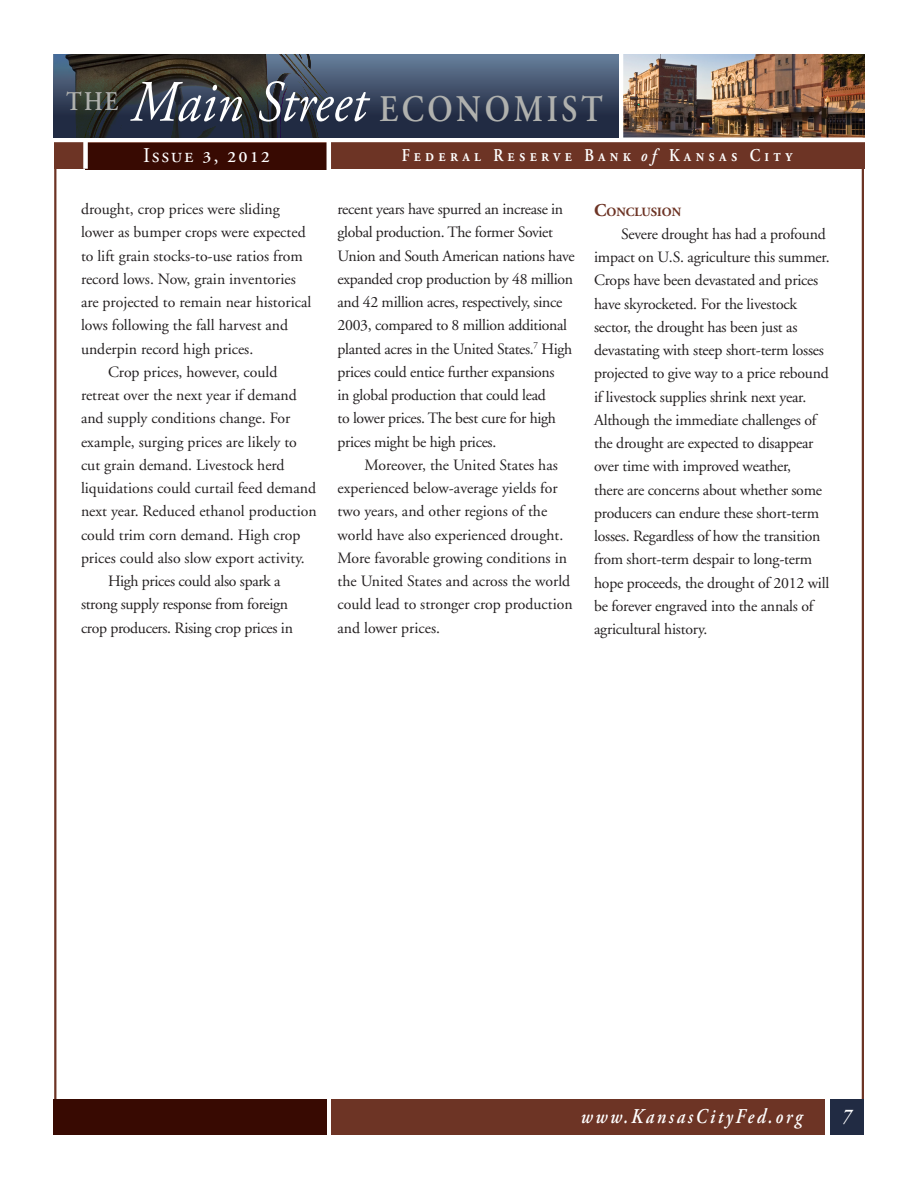
<style>
.page{position:relative;width:918px;height:1188px;background:#fff}
.page>*{position:absolute;margin:0;border:0;box-sizing:border-box;transform-origin:0 0}
.t1{font:italic 58.5px "Adobe Garamond Pro";letter-spacing:.01em;color:#fff;scale:.9 1}
.t2{font:600 37.5px "Adobe Garamond Pro";letter-spacing:.115em;color:#b0b1ae;scale:.85 1}
.t3{font:600 27px "Adobe Garamond Pro";color:#b0b1ae;scale:.85 1}
.t4{font:italic 600 21px "Adobe Garamond Pro";letter-spacing:.15em;color:#fff;scale:.85 1}
.t5{font:21px "Adobe Garamond Pro";letter-spacing:.08em;color:#fff}
.t6{font:600 18px "Adobe Garamond Pro";letter-spacing:.28em;color:#fff;scale:.85 1}
.Body_Text{font:15.75px/23.2px "Adobe Garamond";letter-spacing:-.015em;color:#231f20}
.Body_Text-2{font:700 12.6px "Adobe Garamond";color:#6d3425}
.s1{font-size:25.5px}
.s2{font-style:italic}
.s3{font-size:18px}
</style>
<div class="page">
<hr style="left:862px;top:164px;width:2px;height:942px;background:#6d3425">
<hr style="left:54px;top:166px;width:2px;height:940px;background:#6d3425">
<img style="left:623px;top:54px;width:241px;height:84px">
<div style="left:54px;top:141px;width:810px;height:28px;background:#6d3425"></div>
<div style="left:85px;top:143px;width:244px;height:26px;background:#380a02"></div>
<hr style="left:50px;top:138px;width:816px;height:4px;background:#fff">
<div style="left:83px;top:138px;width:5px;height:31px;background:#fff"></div>
<hr style="left:327px;top:138px;width:4px;height:33px;background:#fff">
<div style="left:332px;top:1099px;width:493px;height:36px;background:#6d3425"></div>
<div style="left:830px;top:1099px;width:34px;height:36px;background:#212b43"></div>
<div style="left:53px;top:1099px;width:274px;height:36px;background:#380a02"></div>
<img style="left:54px;top:54px;width:564px;height:84px">
<p class="t3" style="left:66px;top:86px;width:63px">THE</p>
<p class="t1" style="left:131px;top:67px;width:263px">Main Street</p>
<p class="t2" style="left:380px;top:87px;width:264px">ECONOMIST</p>
<p class="t5" style="left:143px;top:143px;width:129px">Issue <span class="s1">3</span>, <span class="s1">2012</span></p>
<p class="t6" style="left:402px;top:145px;width:461px">Federal Reserve Bank <span class="s2">of</span> Kansas City</p>
<p class="Body_Text" style="left:81px;top:198px;width:232px">drought, crop prices were sliding lower as bumper crops were expected to lift grain stocks-to-use ratios from record lows. Now, grain inventories are projected to remain near historical lows following the fall harvest and underpin record high prices.</p>
<p class="Body_Text" style="left:81px;top:361px;width:237px;text-indent:27px">Crop prices, however, could retreat over the next year if demand and supply conditions change. For example, surging prices are likely to cut grain demand. Livestock herd liquidations could curtail feed demand next year. Reduced ethanol production could trim corn demand. High crop prices could also slow export activity.</p>
<p class="Body_Text" style="left:81px;top:570px;width:213px;text-indent:27px">High prices could also spark a strong supply response from foreign crop producers. Rising crop prices in</p>
<p class="Body_Text" style="left:338px;top:198px;width:239px">recent years have spurred an increase in global production. The former Soviet Union and South American nations have expanded crop production by 48 million and 42 million acres, respectively, since 2003, compared to 8 million additional planted acres in the United States.<sup>7</sup> High prices could entice further expansions<br>in global production that could lead<br>to lower prices. The best cure for high prices might be high prices.</p>
<p class="Body_Text" style="left:338px;top:454px;width:237px;text-indent:27px">Moreover, the United States has experienced below-average yields for two years, and other regions of the world have also experienced drought.<br>More favorable growing conditions in the United States and across the world could lead to stronger crop production and lower prices.</p>
<p class="Body_Text-2" style="left:594px;top:205px;width:89px"><span class="s3">C</span>ONCLUSION</p>
<p class="Body_Text" style="left:594px;top:223px;width:237px;text-indent:27px">Severe drought has had a profound impact on U.S. agriculture this summer.<br>Crops have been devastated and prices have skyrocketed. For the livestock sector, the drought has been just as devastating with steep short-term losses projected to give way to a price rebound if livestock supplies shrink next year.<br>Although the immediate challenges of the drought are expected to disappear over time with improved weather,<br>there are concerns about whether some producers can endure these short-term losses. Regardless of how the transition from short-term despair to long-term hope proceeds, the drought of 2012 will be forever engraved into the annals of agricultural history.</p>
<p class="t4" style="left:581px;top:1104px;width:262px">www.KansasCityFed.org</p>
<p class="t4" style="left:842px;top:1104px;width:12px">7</p>
</div>
